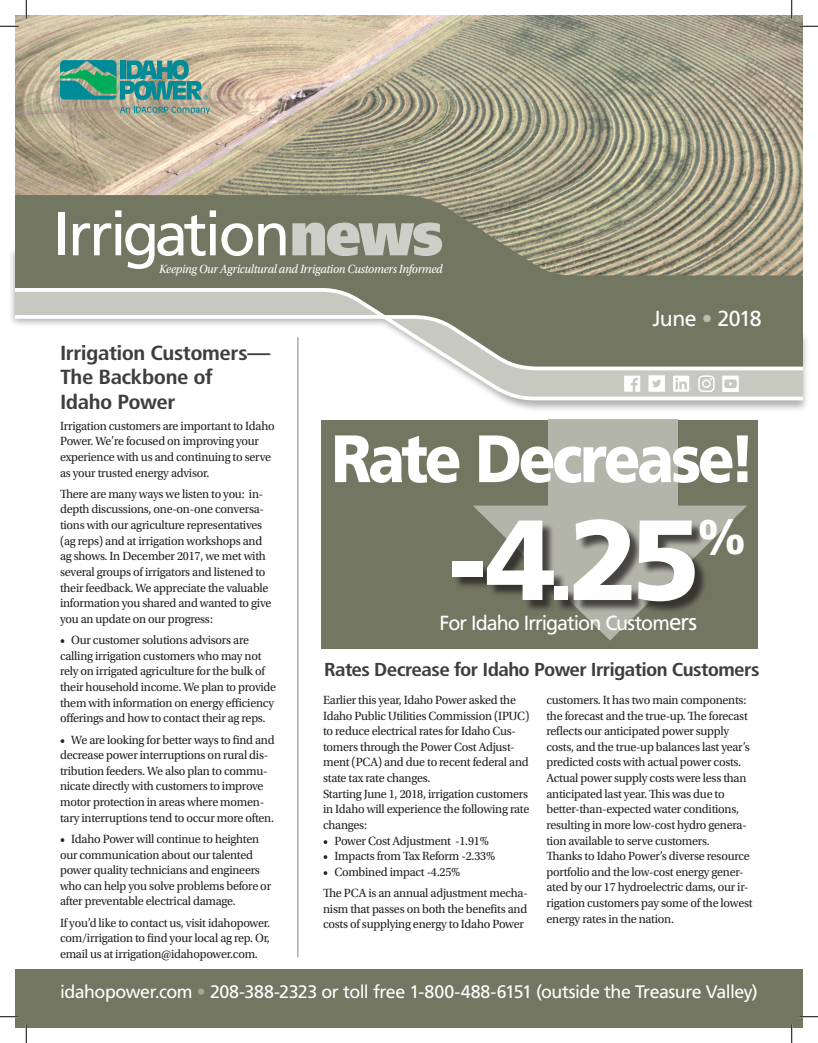
<style>
.page{position:relative;width:818px;height:1043px;background:#fff}
.page>*{position:absolute;margin:0;border:0;box-sizing:border-box;transform-origin:0 0}
.t1{font:900 113.75px "Frutiger LT Std";color:#fff}
.t2{font:900 66.75px "Frutiger LT Std";letter-spacing:-.055em;color:#fff;scale:.9 1}
.t3{font:61.5px "Frutiger LT Std";letter-spacing:-.045em;color:#fff}
.t4{font:900 48.38px "Frutiger LT Std";color:#fff}
.t5{font:21.62px "Frutiger LT Std";letter-spacing:-.03em;color:#fff}
.t6{font:700 condensed 20.38px/24.5px "Frutiger LT Std";letter-spacing:-.02em;color:#3e3e3f;scale:1.12 1}
.t7{font:20.38px "Frutiger LT Std";letter-spacing:-.05em;color:#fff;scale:.96 1}
.t8{font:700 condensed 18.75px "Frutiger LT Std";letter-spacing:-.03em;color:#3e3e3f;scale:1.12 1}
.t9{font:18.12px "Frutiger LT Std";letter-spacing:-.03em;color:#fff}
.t10{font:12.5px/15.6px "Utopia Std";letter-spacing:-.02em;color:#231f20}
.t11{font:italic 12.5px "Utopia Std";letter-spacing:-.02em;color:#fff;scale:.93 1}
.s1{font-weight:900;color:#cecfc8}
.s2{color:#b9bab0}
.s3{font-size:80.38px}
.s4{font-size:23.25px}
.s5{color:#a4a698}
</style>
<div class="page">
<img style="left:15px;top:15px;width:787px;height:180px">
<div style="left:8px;top:245px;width:802px;height:167px;background:#231f20;opacity:.35"></div>
<svg style="left:15px;top:195px;width:787px;height:91px;background:#83836d"></svg>
<svg style="left:120px;top:106px;width:90px;height:8px"></svg>
<svg style="left:60px;top:60px;width:148px;height:40px;background:#479d91"></svg>
<svg style="left:11px;top:286px;width:795px;height:116px"></svg>
<svg style="left:11px;top:313px;width:795px;height:59px"></svg>
<div style="left:15px;top:969px;width:787px;height:59px;background:#737661"></div>
<svg style="left:624px;top:375px;width:16px;height:17px"></svg>
<svg style="left:673px;top:375px;width:19px;height:17px"></svg>
<svg style="left:722px;top:375px;width:16px;height:17px"></svg>
<svg style="left:698px;top:375px;width:16px;height:17px"></svg>
<svg style="left:648px;top:375px;width:16px;height:17px"></svg>
<div style="left:321px;top:420px;width:436px;height:228px;background:#737661"></div>
<div style="left:548px;top:420px;width:129px;height:134px;background:#b4b5aa"></div>
<svg style="left:473px;top:505px;width:274px;height:135px"></svg>
<div style="left:454px;top:521px;width:253px;height:93px;background:#231f20;opacity:.75"></div>
<hr style="left:297px;top:337px;width:1px;height:620px;background:#9d9f90">
<svg style="left:0;top:25px;width:19px;height:2px"></svg>
<svg style="left:799px;top:25px;width:19px;height:2px"></svg>
<svg style="left:0;top:1016px;width:19px;height:1px"></svg>
<svg style="left:799px;top:1015px;width:19px;height:2px"></svg>
<svg style="left:25px;top:0;width:2px;height:19px"></svg>
<svg style="left:25px;top:1024px;width:2px;height:18px"></svg>
<svg style="left:790px;top:0;width:2px;height:19px"></svg>
<svg style="left:791px;top:1024px;width:1px;height:18px"></svg>
<p class="t3" style="left:53px;top:198px;width:391px">Irrigation<span class="s1">news</span></p>
<p class="t11" style="left:159px;top:262px;width:306px">Keeping Our Agricultural and Irrigation Customers Informed</p>
<p class="t6" style="left:60px;top:340px;width:189px">Irrigation Customers—<br>The Backbone of<br>Idaho Power</p>
<p class="t5" style="left:652px;top:305px;width:111px">June <span class="s2">•</span> 2018</p>
<p class="t10" style="left:60px;top:418px;width:216px">Irrigation customers are important to Idaho Power. We’re focused on improving your experience with us and continuing to serve as your trusted energy advisor.</p>
<p class="t10" style="left:60px;top:486px;width:213px">There are many ways we listen to you: in&shy;depth discussions, one-on-one conversa&shy;tions with our agriculture representatives (ag reps) and at irrigation workshops and ag shows. In December 2017, we met with several groups of irrigators and listened to their feedback. We appreciate the valuable information you shared and wanted to give you an update on our progress:</p>
<p class="t10" style="left:60px;top:632px;width:218px">• Our customer solutions advisors are calling irrigation customers who may not rely on irrigated agriculture for the bulk of their household income. We plan to provide them with information on energy efficiency offerings and how to contact their ag reps.</p>
<p class="t10" style="left:60px;top:732px;width:216px">• We are looking for better ways to find and decrease power interruptions on rural dis&shy;tribution feeders. We also plan to commu&shy;nicate directly with customers to improve motor protection in areas where momen&shy;tary interruptions tend to occur more often.</p>
<p class="t10" style="left:60px;top:831px;width:212px">• Idaho Power will continue to heighten our communication about our talented power quality technicians and engineers who can help you solve problems before or after preventable electrical damage.</p>
<p class="t10" style="left:60px;top:915px;width:211px;text-align:justify">If you’d like to contact us, visit idahopower. com/irrigation to find your local ag rep. Or, email us at irrigation@idahopower.com.</p>
<p class="t2" style="left:331px;top:418px;width:473px">Rate Decrease!</p>
<p class="t1" style="left:448px;top:491px;width:253px">-4<span class="s3">.</span>25</p>
<p class="t4" style="left:697px;top:508px;width:50px">%</p>
<p class="t7" style="left:439px;top:610px;width:270px">For Idaho Irrigation Custom<span class="s4">ers</span></p>
<p class="t8" style="left:324px;top:658px;width:390px">Rates Decrease for Idaho Power Irrigation Customers</p>
<p class="t10" style="left:323px;top:692px;width:208px">Earlier this year, Idaho Power asked the Idaho Public Utilities Commission (IPUC) to reduce electrical rates for Idaho Cus&shy;tomers through the Power Cost Adjust&shy;ment (PCA) and due to recent federal and state tax rate changes.</p>
<p class="t10" style="left:323px;top:786px;width:208px;text-align:justify">Starting June 1, 2018, irrigation customers in Idaho will experience the following rate changes:</p>
<p class="t10" style="left:323px;top:833px;width:167px">• Power Cost Adjustment -1.91%</p>
<p class="t10" style="left:323px;top:848px;width:173px">• Impacts from Tax Reform -2.33%</p>
<p class="t10" style="left:323px;top:864px;width:139px">• Combined impact -4.25%</p>
<p class="t10" style="left:323px;top:885px;width:206px;text-align:justify">The PCA is an annual adjustment mecha&shy;nism that passes on both the benefits and costs of supplying energy to Idaho Power</p>
<p class="t10" style="left:546px;top:692px;width:205px">customers. It has two main components: the forecast and the true-up. The forecast reflects our anticipated power supply costs, and the true-up balances last year’s predicted costs with actual power costs.</p>
<p class="t10" style="left:546px;top:770px;width:202px">Actual power supply costs were less than anticipated last year. This was due to better-than-expected water conditions, resulting in more low-cost hydro genera&shy;tion available to serve customers.</p>
<p class="t10" style="left:546px;top:848px;width:208px">Thanks to Idaho Power’s diverse resource portfolio and the low-cost energy gener&shy;ated by our 17 hydroelectric dams, our ir&shy;rigation customers pay some of the lowest energy rates in the nation.</p>
<p class="t9" style="left:60px;top:980px;width:699px">idahopower.com <span class="s5">•</span> 208-388-2323 or toll free 1-800-488-6151 (outside the Treasure Valley)</p>
</div>
